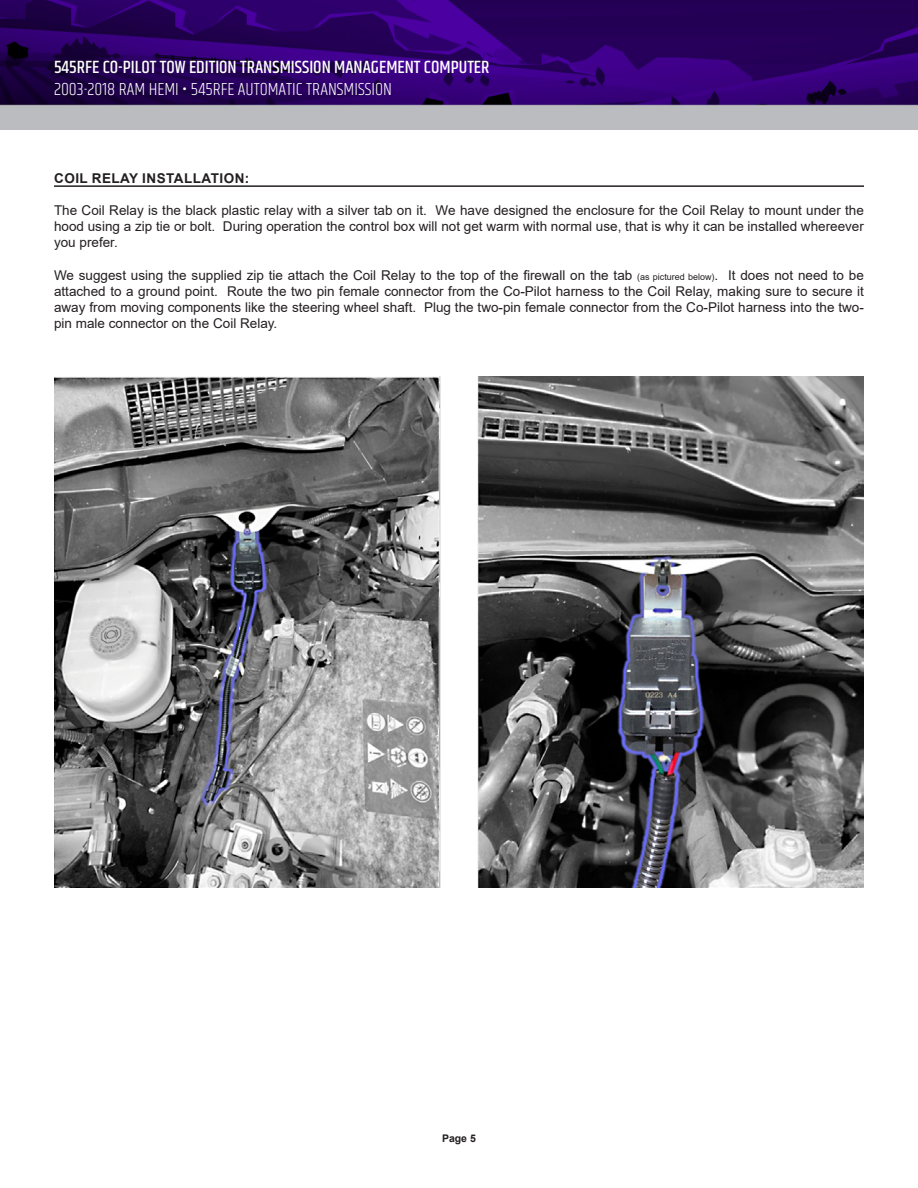
<style>
.page{position:relative;width:918px;height:1188px;background:#fff}
.page>*{position:absolute;margin:0;border:0;box-sizing:border-box;transform-origin:0 0}
.t1{font:500 18px "Khand";color:#fff}
.t2{font:300 18px "Khand";color:#fff}
.t3{font:13.5px/16.2px "Arial";color:#231f20;text-align:justify}
.t4{font:700 13.5px "Arial";letter-spacing:.035em;color:#231f20}
.t5{font:700 10.5px "Arial";color:#231f20}
.s1{font-weight:700}
.s2{font-size:9px}
</style>
<div class="page">
<img style="left:0;top:0;width:918px;height:130px">
<hr style="left:54px;top:185px;width:810px;height:2px;background:#231f20">
<img style="left:54px;top:376px;width:810px;height:512px">
<p class="t1" style="left:54px;top:56px;width:437px">545RFE CO-PILOT TOW EDITION TRANSMISSION MANAGEMENT COMPUTER</p>
<p class="t2" style="left:54px;top:78px;width:340px">2003-2018 RAM HEMI <span class="s1">·</span> 545RFE AUTOMATIC TRANSMISSION</p>
<p class="t4" style="left:54px;top:168px;width:196px">COIL RELAY INSTALLATION:</p>
<p class="t3" style="left:54px;top:202px;width:811px">The Coil Relay is the black plastic relay with a silver tab on it. We have designed the enclosure for the Coil Relay to mount under the hood using a zip tie or bolt. During operation the control box will not get warm with normal use, that is why it can be installed whereever you prefer.</p>
<p class="t3" style="left:54px;top:267px;width:811px">We suggest using the supplied zip tie attach the Coil Relay to the top of the firewall on the tab <span class="s2">(as pictured below)</span>. It does not need to be attached to a ground point. Route the two pin female connector from the Co-Pilot harness to the Coil Relay, making sure to secure it away from moving components like the steering wheel shaft. Plug the two-pin female connector from the Co-Pilot harness into the two&shy;pin male connector on the Coil Relay.</p>
<p class="t5" style="left:442px;top:1131px;width:35px">Page 5</p>
</div>
